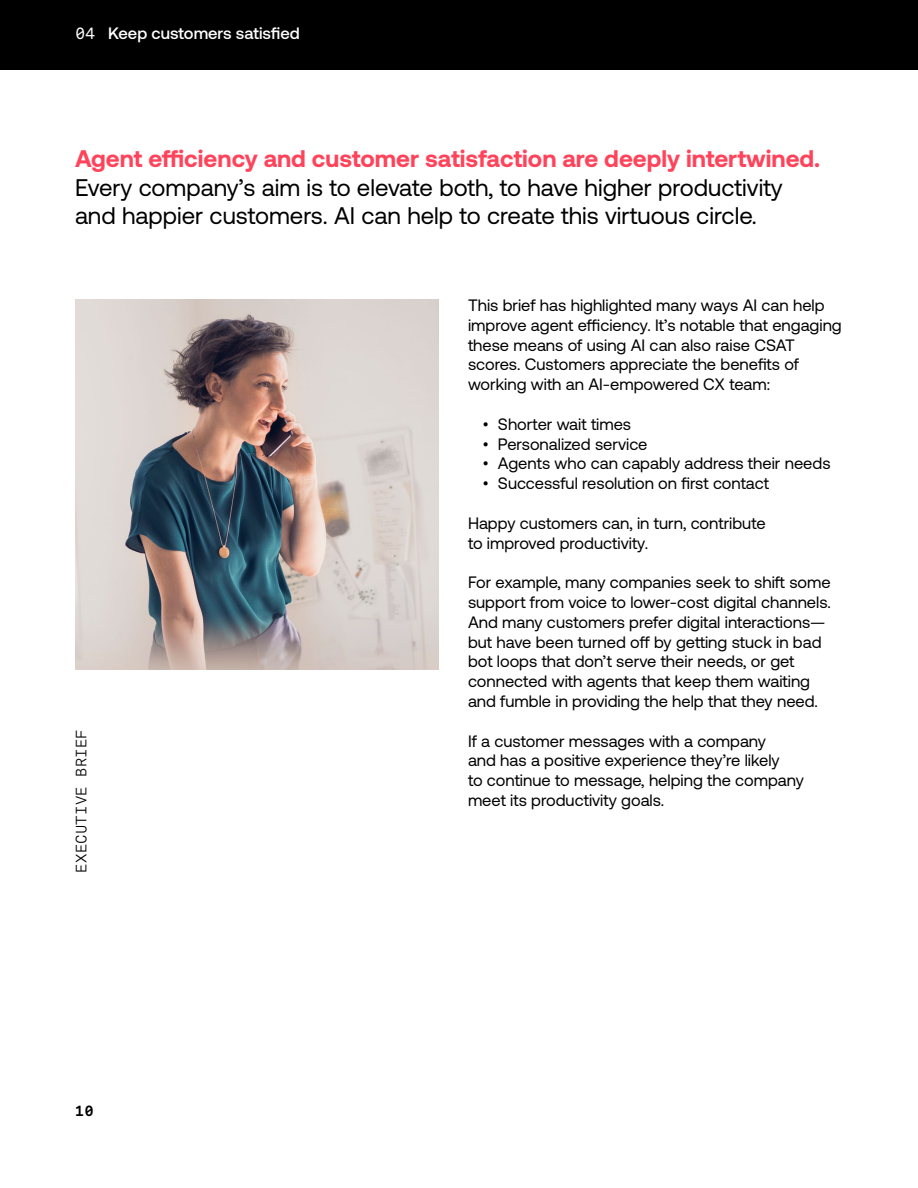
<style>
.page{position:relative;width:918px;height:1188px;background:#fff}
.page>*{position:absolute;margin:0;border:0;box-sizing:border-box;transform-origin:0 0}
.t1{font:24px/28.8px "Aeonik";color:#000}
.t2{font:700 24px "Aeonik";color:#ff435a}
.t3{font:16.5px/19.8px "Aeonik";color:#000}
.t4{font:500 16.5px "Aeonik";color:#fff}
.t5{font:15px "Messina Sans Mono";letter-spacing:.01em;color:#000}
.t6{font:700 15px "Messina Sans Mono";color:#000}
.s1{font-family:"Messina Sans Mono";font-weight:400}
.s2{font-family:"DM Sans"}
</style>
<div class="page">
<div style="left:0;top:0;width:918px;height:69px;background:#000"></div>
<img style="left:75px;top:299px;width:364px;height:371px">
<p class="t4" style="left:75px;top:24px;width:226px"><span class="s1">04</span> Keep customers satisfied</p>
<h1 class="t2" style="left:75px;top:145px;width:747px">Agent efficiency and customer satisfaction are deeply intertwined.</h1>
<h1 class="t1" style="left:75px;top:173px;width:709px">Every company’s aim is to elevate both, to have higher productivity and happier customers. AI can help to create this virtuous circle.</h1>
<p class="t5" style="left:70px;top:873px;width:145px;rotate:-90deg">EXECUTIVE BRIEF</p>
<p class="t6" style="left:75px;top:1098px;width:20px">10</p>
<p class="t3" style="left:468px;top:295px;width:375px">This brief has highlighted many ways AI can help improve agent efficiency. It’s notable that engaging these means of using AI can also raise CSAT scores. Customers appreciate the benefits of working with an AI-empowered CX team:</p>
<p class="t3" style="left:483px;top:414px;width:150px"><span class="s2">•</span> Shorter wait times</p>
<p class="t3" style="left:483px;top:434px;width:166px"><span class="s2">•</span> Personalized service</p>
<p class="t3" style="left:483px;top:454px;width:349px"><span class="s2">•</span> Agents who can capably address their needs</p>
<p class="t3" style="left:483px;top:474px;width:288px"><span class="s2">•</span> Successful resolution on first contact</p>
<p class="t3" style="left:468px;top:513px;width:299px">Happy customers can, in turn, contribute to improved productivity.</p>
<p class="t3" style="left:468px;top:573px;width:364px">For example, many companies seek to shift some support from voice to lower-cost digital channels.<br>And many customers prefer digital interactions— but have been turned off by getting stuck in bad bot loops that don’t serve their needs, or get connected with agents that keep them waiting and fumble in providing the help that they need.</p>
<p class="t3" style="left:468px;top:731px;width:338px">If a customer messages with a company<br>and has a positive experience they’re likely<br>to continue to message, helping the company meet its productivity goals.</p>
</div>
